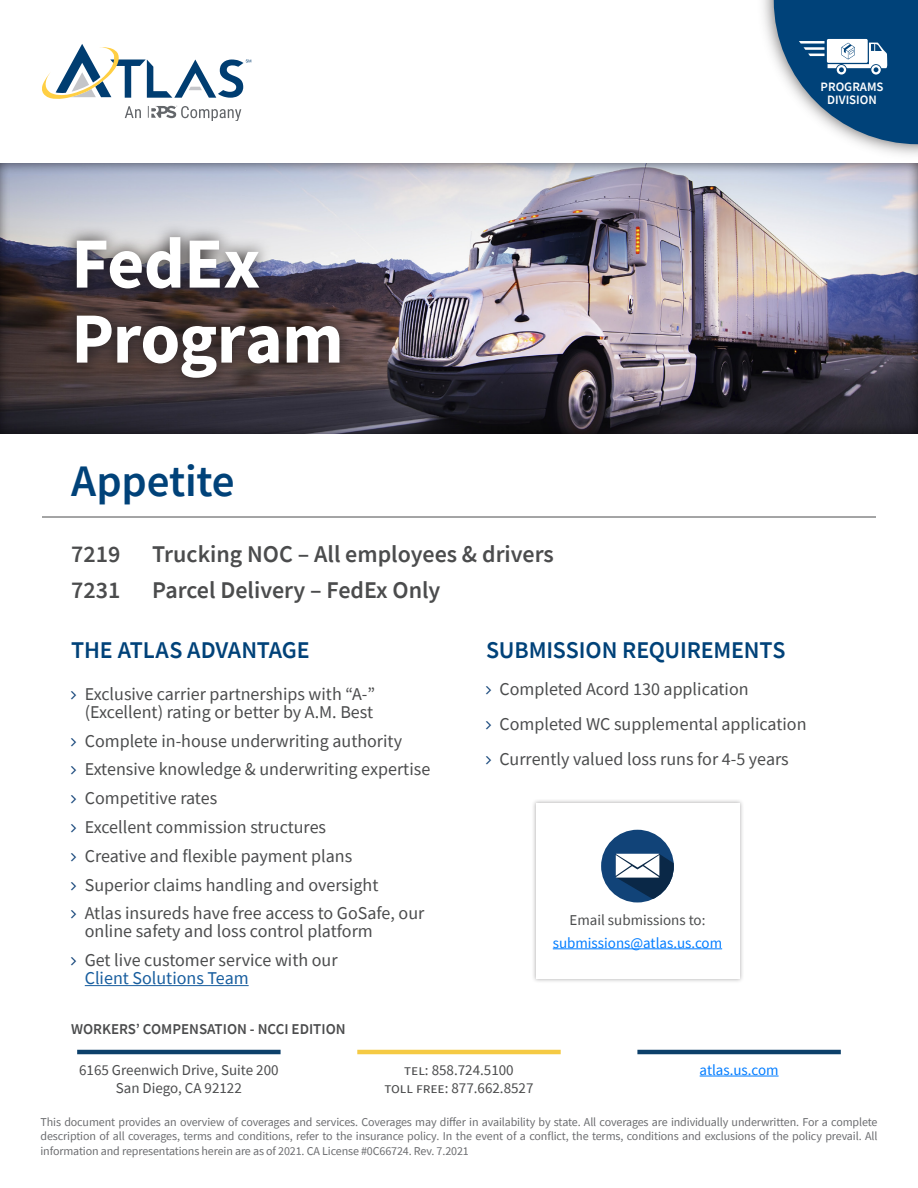
<style>
.page{position:relative;width:918px;height:1188px;background:#fff}
.page>*{position:absolute;margin:0;border:0;box-sizing:border-box;transform-origin:0 0}
.Main_Title{font:700 72px/75px "Source Sans Pro";letter-spacing:-.01em;color:#fff}
.Main_Title-2{font:600 45px "Source Sans Pro";letter-spacing:-.01em;color:#004279}
.Body{font:600 24px "Source Sans Pro";color:#4b4c4d}
.Subtitle{font:600 24px "Source Sans Pro";letter-spacing:-.005em;color:#004279}
.t1{font:18px/18px "Source Sans Pro";color:#4b4c4d}
.Body-2{font:15px/18px "Source Sans Pro";color:#4b4c4d;text-align:center}
.Body-3{font:15px "Source Sans Pro";color:#007cff}
.Body-4{font:600 15px "Source Sans Pro";color:#4b4c4d}
.t2{font:600 12.75px/12.8px "Source Sans Pro";color:#fff;text-align:center}
.t3{font:12px/14.4px "Source Sans Pro";letter-spacing:-.01em;color:#6c6d70;text-align:justify}
.s1{color:#175d9e}
</style>
<div class="page">
<hr style="left:700px;top:1076px;width:79px;height:1px;background:#007cff">
<hr style="left:77px;top:1050px;width:204px;height:4px;background:#0d406a">
<hr style="left:637px;top:1050px;width:204px;height:4px;background:#0d406a">
<hr style="left:357px;top:1050px;width:204px;height:4px;background:#f5ca44">
<img style="left:763px;top:0;width:155px;height:155px">
<svg style="left:774px;top:0;width:144px;height:144px"></svg>
<svg style="left:125px;top:106px;width:16px;height:12px"></svg>
<svg style="left:148px;top:106px;width:93px;height:15px"></svg>
<svg style="left:42px;top:44px;width:209px;height:55px"></svg>
<div style="left:0;top:162px;width:918px;height:273px;background:#231f20;opacity:.75"></div>
<svg style="left:61px;top:222px;width:294px;height:171px;background:#60575a"></svg>
<hr style="left:42px;top:517px;width:834px;height:1px;background:#4b4c4d">
<hr style="left:85px;top:985px;width:164px;height:1px;background:#175d9e">
<div style="left:531px;top:799px;width:213px;height:184px;background:#231f20;opacity:.35"></div>
<div style="left:536px;top:803px;width:203px;height:176px;background:#fff"></div>
<hr style="left:553px;top:948px;width:169px;height:1px;background:#007cff">
<svg style="left:601px;top:830px;width:73px;height:72px"></svg>
<p class="t2" style="left:821px;top:80px;width:64px">PROGRAMS<br>DIVISION</p>
<p class="Main_Title" style="left:71px;top:225px;width:274px">FedEx<br>Program</p>
<p class="Main_Title-2" style="left:71px;top:452px;width:165px">Appetite</p>
<p class="Body" style="left:71px;top:539px;width:51px">7219</p>
<p class="Body" style="left:152px;top:539px;width:403px">Trucking NOC – All employees &amp; drivers</p>
<p class="Body" style="left:71px;top:574px;width:51px">7231</p>
<p class="Body" style="left:152px;top:574px;width:290px">Parcel Delivery – FedEx Only</p>
<p class="Subtitle" style="left:71px;top:634px;width:240px">THE ATLAS ADVANTAGE</p>
<p class="Subtitle" style="left:486px;top:634px;width:301px">SUBMISSION REQUIREMENTS</p>
<p class="t1" style="left:85px;top:685px;width:292px">Exclusive carrier partnerships with “A-” (Excellent) rating or better by A.M. Best</p>
<p class="t1" style="left:85px;top:732px;width:319px">Complete in-house underwriting authority</p>
<p class="t1" style="left:85px;top:760px;width:347px">Extensive knowledge &amp; underwriting expertise</p>
<p class="t1" style="left:85px;top:789px;width:134px">Competitive rates</p>
<p class="t1" style="left:85px;top:818px;width:243px">Excellent commission structures</p>
<p class="t1" style="left:85px;top:847px;width:269px">Creative and flexible payment plans</p>
<p class="t1" style="left:85px;top:876px;width:295px">Superior claims handling and oversight</p>
<p class="t1" style="left:85px;top:904px;width:341px">Atlas insureds have free access to GoSafe, our online safety and loss control platform</p>
<p class="t1" style="left:85px;top:951px;width:254px">Get live customer service with our<br><span class="s1">Client Solutions Team</span></p>
<p class="Body-4" style="left:71px;top:1019px;width:276px">WORKERS’ COMPENSATION - NCCI EDITION</p>
<p class="t1" style="left:500px;top:679px;width:251px">Completed Acord 130 application</p>
<p class="t1" style="left:500px;top:715px;width:309px">Completed WC supplemental application</p>
<p class="t1" style="left:500px;top:750px;width:291px">Currently valued loss runs for 4-5 years</p>
<p class="Body-2" style="left:570px;top:911px;width:137px">Email submissions to:</p>
<p class="Body-3" style="left:553px;top:933px;width:171px">submissions@atlas.us.com</p>
<p class="Body-2" style="left:79px;top:1061px;width:201px">6165 Greenwich Drive, Suite 200<br>San Diego, CA 92122</p>
<p class="Body-2" style="left:404px;top:1061px;width:111px">tel: 858.724.5100</p>
<p class="Body-3" style="left:700px;top:1060px;width:80px">atlas.us.com</p>
<p class="Body-2" style="left:384px;top:1079px;width:151px">toll free: 877.662.8527</p>
<p class="t3" style="left:40px;top:1114px;width:839px">This document provides an overview of coverages and services. Coverages may differ in availability by state. All coverages are individually underwritten. For a complete description of all coverages, terms and conditions, refer to the insurance policy. In the event of a conflict, the terms, conditions and exclusions of the policy prevail. All information and representations herein are as of 2021. CA License #0C66724. Rev. 7.2021</p>
</div>
